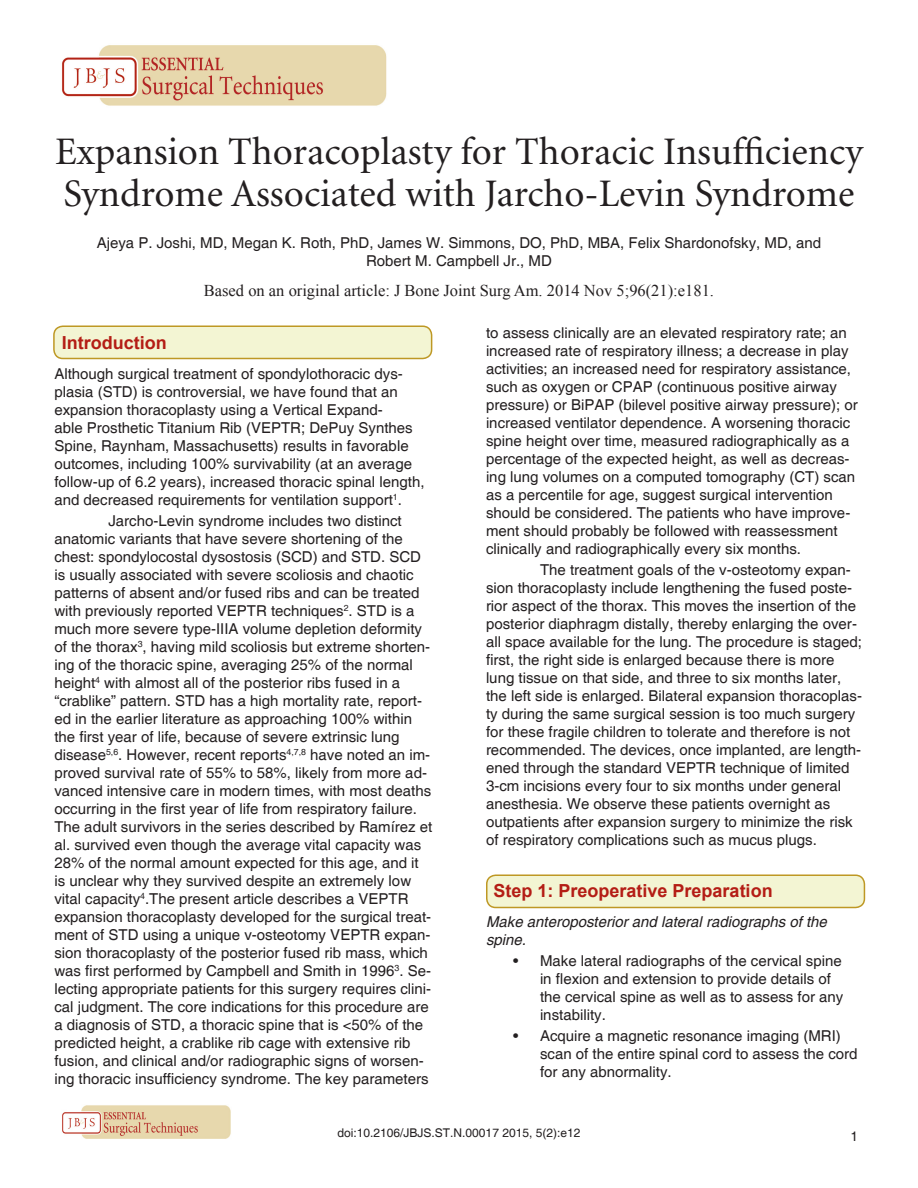
<style>
.page{position:relative;width:918px;height:1188px;background:#fff}
.page>*{position:absolute;margin:0;border:0;box-sizing:border-box;transform-origin:0 0}
.Title__no_subtitle{font:39px/42px "Minion";color:#231f20}
.Heading1{font:700 18px "Arial";color:#b41d15}
.from{font:16.5px "Times New Roman";color:#231f20}
.Text{font:15px/18px "Helvetica";color:#231f20}
.Text__last_paragraph{font:15px/18px "Helvetica";color:#231f20}
.Text_No_Indent{font:15px/18px "Helvetica";color:#231f20}
.Authors{font:15px/18px "Helvetica";color:#231f20;text-align:center}
.Text_No_Indent_Ital{font:italic 15px/18px "Helvetica";color:#231f20}
.t1{font:13.5px "Helvetica";color:#231f20}
.t2{font:12px "Helvetica";color:#231f20}
</style>
<div class="page">
<div style="left:487px;top:875px;width:377px;height:33px;background:#f3f5d3;border-radius:9px"></div>
<div style="left:486px;top:874px;width:379px;height:34px;border:2px solid #be9824;border-radius:9px"></div>
<div style="left:54px;top:326px;width:378px;height:32px;background:#f3f5d3;border-radius:9px"></div>
<div style="left:53px;top:326px;width:379px;height:33px;border:2px solid #be9824;border-radius:9px"></div>
<img style="left:62px;top:45px;width:325px;height:61px">
<img style="left:62px;top:1105px;width:169px;height:34px">
<p class="Title__no_subtitle" style="left:55px;top:132px;width:809px">Expansion Thoracoplasty for Thoracic Insufficiency<br>Syndrome Associated with Jarcho-Levin Syndrome</p>
<p class="Authors" style="left:97px;top:235px;width:726px">Ajeya P. Joshi, MD, Megan K. Roth, PhD, James W. Simmons, DO, PhD, MBA, Felix Shardonofsky, MD, and<br>Robert M. Campbell Jr., MD</p>
<p class="from" style="left:204px;top:280px;width:512px">Based on an original article: J Bone Joint Surg Am. 2014 Nov 5;96(21):e181.</p>
<p class="Heading1" style="left:62px;top:331px;width:106px">Introduction</p>
<p class="Text_No_Indent" style="left:54px;top:365px;width:372px">Although surgical treatment of spondylothoracic dys&shy;plasia (STD) is controversial, we have found that an expansion thoracoplasty using a Vertical Expand-<br>able Prosthetic Titanium Rib (VEPTR; DePuy Synthes Spine, Raynham, Massachusetts) results in favorable outcomes, including 100% survivability (at an average follow-up of 6.2 years), increased thoracic spinal length, and decreased requirements for ventilation support<sup>1</sup>.</p>
<p class="Text" style="left:54px;top:512px;width:379px;text-indent:54px">Jarcho-Levin syndrome includes two distinct anatomic variants that have severe shortening of the chest: spondylocostal dysostosis (SCD) and STD. SCD is usually associated with severe scoliosis and chaotic patterns of absent and/or fused ribs and can be treated with previously reported VEPTR techniques<sup>2</sup>. STD is a much more severe type-IIIA volume depletion deformity of the thorax<sup>3</sup>, having mild scoliosis but extreme shorten&shy;ing of the thoracic spine, averaging 25% of the normal height<sup>4</sup> with almost all of the posterior ribs fused in a “crablike” pattern. STD has a high mortality rate, report&shy;ed in the earlier literature as approaching 100% within the first year of life, because of severe extrinsic lung disease<sup>5,6</sup>. However, recent reports<sup>4,7,8</sup> have noted an im&shy;proved survival rate of 55% to 58%, likely from more ad&shy;vanced intensive care in modern times, with most deaths occurring in the first year of life from respiratory failure.<br>The adult survivors in the series described by Ramírez et al. survived even though the average vital capacity was 28% of the normal amount expected for this age, and it is unclear why they survived despite an extremely low vital capacity<sup>4</sup>.The present article describes a VEPTR expansion thoracoplasty developed for the surgical treat&shy;ment of STD using a unique v-osteotomy VEPTR expan&shy;sion thoracoplasty of the posterior fused rib mass, which was first performed by Campbell and Smith in 1996<sup>3</sup>. Se&shy;lecting appropriate patients for this surgery requires clini&shy;cal judgment. The core indications for this procedure are a diagnosis of STD, a thoracic spine that is &lt;50% of the predicted height, a crablike rib cage with extensive rib fusion, and clinical and/or radiographic signs of worsen&shy;ing thoracic insufficiency syndrome. The key parameters</p>
<p class="Text" style="left:486px;top:324px;width:373px">to assess clinically are an elevated respiratory rate; an increased rate of respiratory illness; a decrease in play activities; an increased need for respiratory assistance, such as oxygen or CPAP (continuous positive airway pressure) or BiPAP (bilevel positive airway pressure); or increased ventilator dependence. A worsening thoracic spine height over time, measured radiographically as a percentage of the expected height, as well as decreas&shy;ing lung volumes on a computed tomography (CT) scan as a percentile for age, suggest surgical intervention should be considered. The patients who have improve&shy;ment should probably be followed with reassessment clinically and radiographically every six months.</p>
<p class="Text__last_paragraph" style="left:486px;top:561px;width:378px;text-indent:54px">The treatment goals of the v-osteotomy expan&shy;sion thoracoplasty include lengthening the fused poste&shy;rior aspect of the thorax. This moves the insertion of the posterior diaphragm distally, thereby enlarging the over&shy;all space available for the lung. The procedure is staged; first, the right side is enlarged because there is more lung tissue on that side, and three to six months later, the left side is enlarged. Bilateral expansion thoracoplas&shy;ty during the same surgical session is too much surgery for these fragile children to tolerate and therefore is not recommended. The devices, once implanted, are length&shy;ened through the standard VEPTR technique of limited 3-cm incisions every four to six months under general anesthesia. We observe these patients overnight as outpatients after expansion surgery to minimize the risk of respiratory complications such as mucus plugs.</p>
<p class="Heading1" style="left:494px;top:879px;width:281px">Step 1: Preoperative Preparation</p>
<p class="Text_No_Indent_Ital" style="left:486px;top:914px;width:342px">Make anteroposterior and lateral radiographs of the spine.</p>
<p class="Text" style="left:540px;top:953px;width:305px;text-indent:-27px">• Make lateral radiographs of the cervical spine in flexion and extension to provide details of the cervical spine as well as to assess for any instability.</p>
<p class="Text" style="left:540px;top:1028px;width:319px;text-indent:-27px">• Acquire a magnetic resonance imaging (MRI) scan of the entire spinal cord to assess the cord for any abnormality.</p>
<p class="t2" style="left:338px;top:1126px;width:244px">doi:10.2106/JBJS.ST.N.00017 2015, 5(2):e12</p>
<p class="t1" style="left:850px;top:1128px;width:9px">1</p>
</div>
